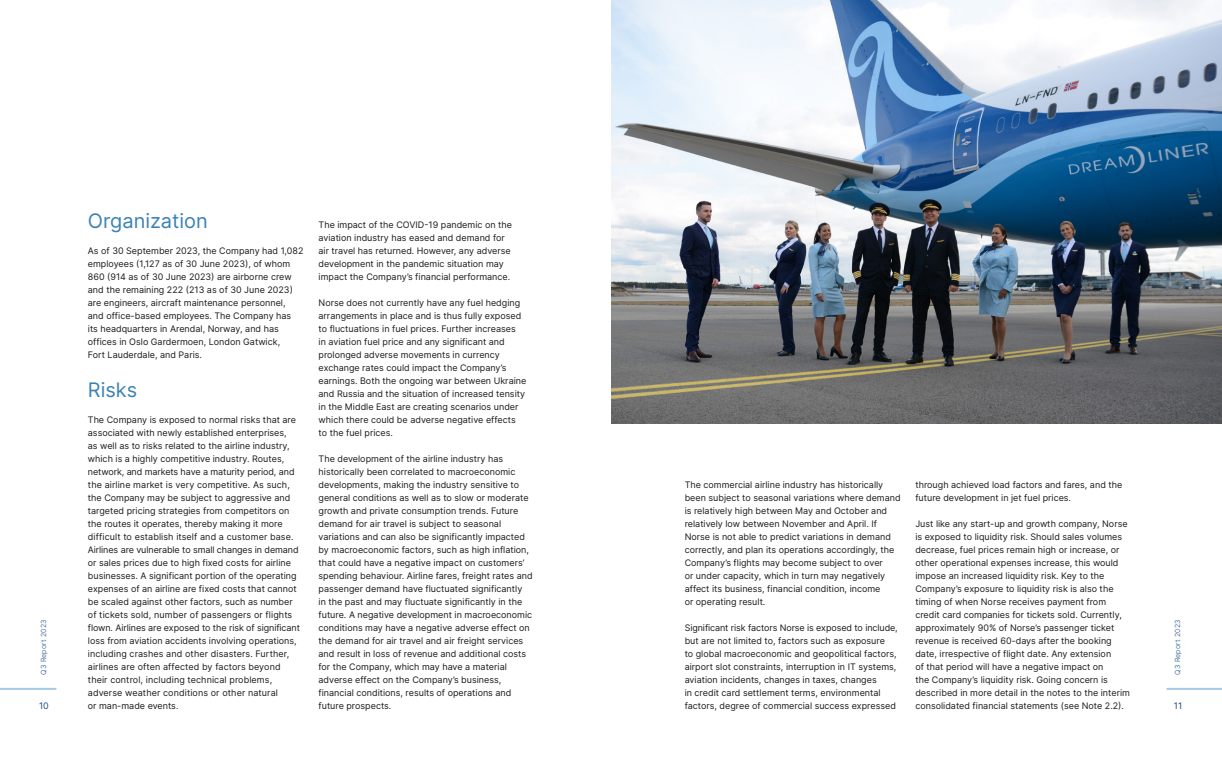
<style>
.page{position:relative;width:1222px;height:780px;background:#fff}
.page>*{position:absolute;margin:0;border:0;box-sizing:border-box;transform-origin:0 0}
.t1{font:20px "Inter";color:#3a82b5}
.t2{font:9px/13px "Inter";color:#1a1a1a}
.t3{font:9px "Inter";color:#1b4a82}
.t4{font:300 7px "Inter";letter-spacing:.025em;color:#1b4a82}
</style>
<div class="page">
<img style="left:611px;top:0;width:611px;height:423px">
<hr style="left:1167px;top:687px;width:55px;height:2px;background:#a6c9e5">
<hr style="left:0;top:687px;width:56px;height:2px;background:#a6c9e5">
<h1 class="t1" style="left:88px;top:206px;width:121px">Organization</h1>
<p class="t2" style="left:88px;top:244px;width:217px">As of 30 September 2023, the Company had 1,082 employees (1,127 as of 30 June 2023), of whom 860 (914 as of 30 June 2023) are airborne crew and the remaining 222 (213 as of 30 June 2023) are engineers, aircraft maintenance personnel, and office-based employees. The Company has its headquarters in Arendal, Norway, and has offices in Oslo Gardermoen, London Gatwick,<br>Fort Lauderdale, and Paris.</p>
<h1 class="t1" style="left:88px;top:375px;width:51px">Risks</h1>
<p class="t2" style="left:88px;top:413px;width:214px">The Company is exposed to normal risks that are associated with newly established enterprises,<br>as well as to risks related to the airline industry, which is a highly competitive industry. Routes, network, and markets have a maturity period, and the airline market is very competitive. As such, the Company may be subject to aggressive and targeted pricing strategies from competitors on the routes it operates, thereby making it more difficult to establish itself and a customer base.<br>Airlines are vulnerable to small changes in demand or sales prices due to high fixed costs for airline businesses. A significant portion of the operating expenses of an airline are fixed costs that cannot be scaled against other factors, such as number of tickets sold, number of passengers or flights flown. Airlines are exposed to the risk of significant loss from aviation accidents involving operations, including crashes and other disasters. Further, airlines are often affected by factors beyond their control, including technical problems, adverse weather conditions or other natural<br>or man-made events.</p>
<p class="t2" style="left:318px;top:218px;width:195px">The impact of the COVID-19 pandemic on the aviation industry has eased and demand for air travel has returned. However, any adverse development in the pandemic situation may impact the Company’s financial performance.</p>
<p class="t2" style="left:318px;top:296px;width:209px">Norse does not currently have any fuel hedging arrangements in place and is thus fully exposed to fluctuations in fuel prices. Further increases<br>in aviation fuel price and any significant and prolonged adverse movements in currency exchange rates could impact the Company’s earnings. Both the ongoing war between Ukraine and Russia and the situation of increased tensity in the Middle East are creating scenarios under which there could be adverse negative effects to the fuel prices.</p>
<p class="t2" style="left:318px;top:452px;width:216px">The development of the airline industry has historically been correlated to macroeconomic developments, making the industry sensitive to general conditions as well as to slow or moderate growth and private consumption trends. Future demand for air travel is subject to seasonal variations and can also be significantly impacted by macroeconomic factors, such as high inflation, that could have a negative impact on customers’ spending behaviour. Airline fares, freight rates and passenger demand have fluctuated significantly<br>in the past and may fluctuate significantly in the future. A negative development in macroeconomic conditions may have a negative adverse effect on the demand for air travel and air freight services and result in loss of revenue and additional costs for the Company, which may have a material adverse effect on the Company’s business, financial conditions, results of operations and future prospects.</p>
<p class="t2" style="left:915px;top:478px;width:208px">through achieved load factors and fares, and the future development in jet fuel prices.</p>
<p class="t2" style="left:915px;top:517px;width:216px">Just like any start-up and growth company, Norse is exposed to liquidity risk. Should sales volumes decrease, fuel prices remain high or increase, or other operational expenses increase, this would impose an increased liquidity risk. Key to the Company’s exposure to liquidity risk is also the timing of when Norse receives payment from credit card companies for tickets sold. Currently, approximately 90% of Norse’s passenger ticket revenue is received 60-days after the booking date, irrespective of flight date. Any extension<br>of that period will have a negative impact on<br>the Company’s liquidity risk. Going concern is described in more detail in the notes to the interim consolidated financial statements (see Note 2.2).</p>
<p class="t2" style="left:685px;top:478px;width:218px">The commercial airline industry has historically been subject to seasonal variations where demand is relatively high between May and October and relatively low between November and April. If Norse is not able to predict variations in demand correctly, and plan its operations accordingly, the Company’s flights may become subject to over<br>or under capacity, which in turn may negatively affect its business, financial condition, income<br>or operating result.</p>
<p class="t2" style="left:685px;top:621px;width:215px">Significant risk factors Norse is exposed to include, but are not limited to, factors such as exposure<br>to global macroeconomic and geopolitical factors, airport slot constraints, interruption in IT systems, aviation incidents, changes in taxes, changes<br>in credit card settlement terms, environmental factors, degree of commercial success expressed</p>
<p class="t4" style="left:39px;top:674px;width:57px;rotate:-90deg">Q3 Report 2023</p>
<p class="t4" style="left:1172px;top:674px;width:57px;rotate:-90deg">Q3 Report 2023</p>
<p class="t3" style="left:39px;top:699px;width:11px">10</p>
<p class="t3" style="left:1174px;top:699px;width:10px">11</p>
</div>
